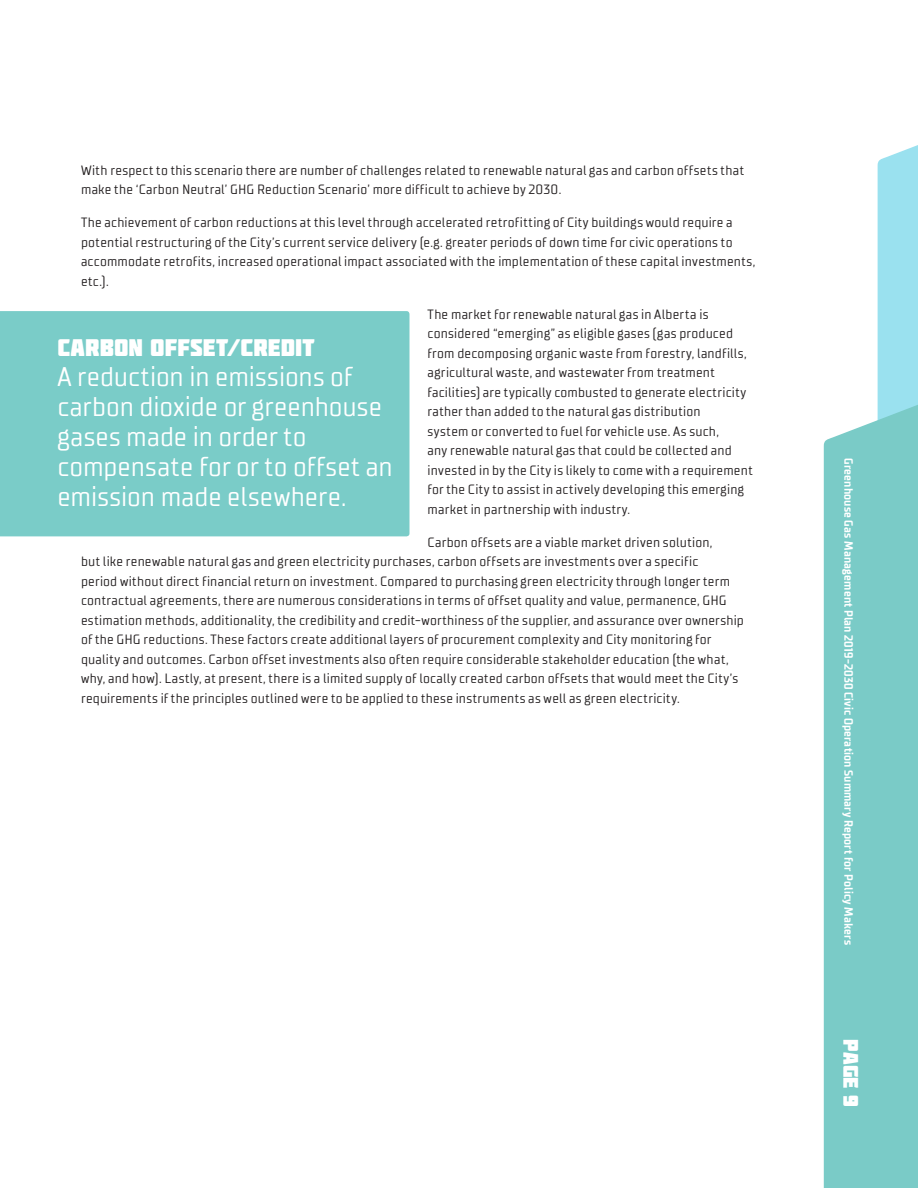
<style>
.page{position:relative;width:918px;height:1188px;background:#fff}
.page>*{position:absolute;margin:0;border:0;box-sizing:border-box;transform-origin:0 0}
.Pull_Quote{font:27px/30px "TT Supermolot Condensed";color:#fff}
.PullQ_Head{font:24px "Molot DDB Regular";letter-spacing:.01em;color:#fff}
.t1{font:21px "Molot DDB Regular";color:#fff}
.Body{font:13.5px/19.5px "TT Supermolot Condensed";letter-spacing:.025em;color:#231f20}
.t2{font:700 12px "TT Supermolot Condensed";letter-spacing:.015em;color:#fff}
</style>
<div class="page">
<div style="left:878px;top:145px;width:40px;height:244px;background:#9ae1ef"></div>
<div style="left:824px;top:389px;width:94px;height:799px;background:#7acbc7"></div>
<div style="left:0;top:311px;width:410px;height:225px;background:#7accc8"></div>
<p class="Body" style="left:81px;top:160px;width:665px">With respect to this scenario there are number of challenges related to renewable natural gas and carbon offsets that make the ‘Carbon Neutral’ GHG Reduction Scenario’ more difficult to achieve by 2030.</p>
<p class="Body" style="left:81px;top:213px;width:676px">The achievement of carbon reductions at this level through accelerated retrofitting of City buildings would require a potential restructuring of the City’s current service delivery (e.g. greater periods of down time for civic operations to accommodate retrofits, increased operational impact associated with the implementation of these capital investments, etc.).</p>
<p class="Body" style="left:428px;top:304px;width:327px">The market for renewable natural gas in Alberta is considered “emerging” as eligible gases (gas produced from decomposing organic waste from forestry, landfills, agricultural waste, and wastewater from treatment facilities) are typically combusted to generate electricity rather than added to the natural gas distribution<br>system or converted to fuel for vehicle use. As such,<br>any renewable natural gas that could be collected and invested in by the City is likely to come with a requirement for the City to assist in actively developing this emerging market in partnership with industry.</p>
<p class="Body" style="left:81px;top:532px;width:664px;text-indent:346px">Carbon offsets are a viable market driven solution,<br>but like renewable natural gas and green electricity purchases, carbon offsets are investments over a specific<br>period without direct financial return on investment. Compared to purchasing green electricity through longer term contractual agreements, there are numerous considerations in terms of offset quality and value, permanence, GHG estimation methods, additionality, the credibility and credit-worthiness of the supplier, and assurance over ownership of the GHG reductions. These factors create additional layers of procurement complexity and City monitoring for quality and outcomes. Carbon offset investments also often require considerable stakeholder education (the what, why, and how). Lastly, at present, there is a limited supply of locally created carbon offsets that would meet the City’s requirements if the principles outlined were to be applied to these instruments as well as green electricity.</p>
<p class="PullQ_Head" style="left:57px;top:334px;width:259px">CARBON OFFSET/CREDIT</p>
<p class="Pull_Quote" style="left:57px;top:362px;width:337px">A reduction in emissions of carbon dioxide or greenhouse gases made in order to compensate for or to offset an emission made elsewhere.</p>
<p class="t2" style="left:856px;top:458px;width:488px;rotate:90deg">Greenhouse Gas Management Plan 2019-2030 Civic Operation Summary Report for Policy Makers</p>
<h3 class="t1" style="left:863px;top:1039px;width:69px;rotate:90deg">PAGE 9</h3>
</div>
